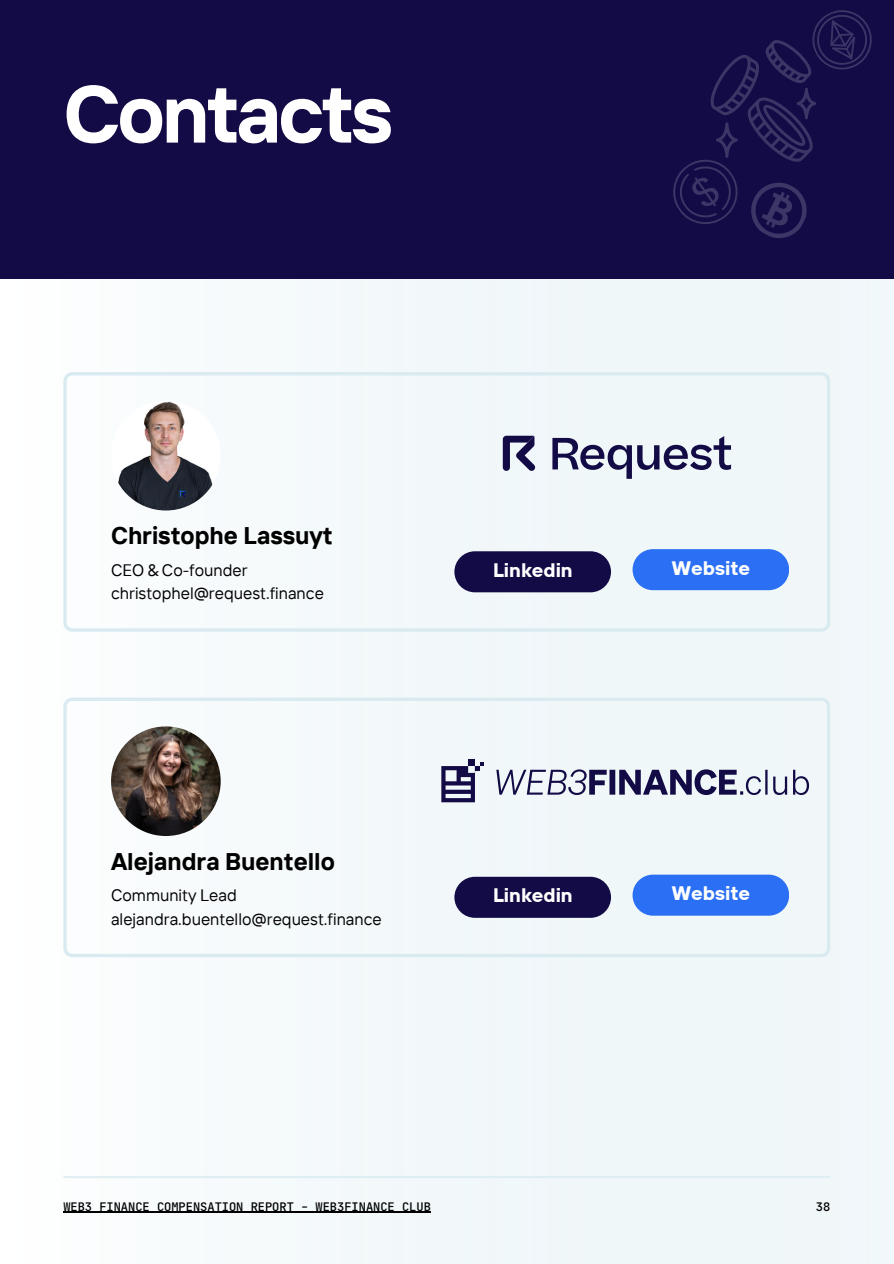
<style>
.page{position:relative;width:894px;height:1264px;background:#fff}
.page>*{position:absolute;margin:0;border:0;box-sizing:border-box;transform-origin:0 0}
.t1{font:700 81px "TT Interphases";letter-spacing:-.04em;color:#fff}
.t2{font:700 24px "TT Interphases";color:#000}
.t3{font:700 19.5px "TT Hoves";color:#fff}
.t4{font:16.5px/23.7px "TT Interphases";color:#000}
.t5{font:500 12px "Jet Brains Mono";color:#000}
.s1{color:#fafafa}
</style>
<div class="page">
<div style="left:0;top:0;width:893px;height:1263px;background:#f2f8fa"></div>
<hr style="left:63px;top:276px;width:767px;height:3px;background:#d9ebf1">
<hr style="left:63px;top:1175px;width:767px;height:3px;background:#d9ebf1">
<div style="left:0;top:0;width:893px;height:278px;background:#130b46"></div>
<svg style="left:673px;top:10px;width:199px;height:228px"></svg>
<svg style="left:63px;top:372px;width:766px;height:259px"></svg>
<img style="left:111px;top:401px;width:109px;height:109px;border-radius:50%">
<svg style="left:502px;top:436px;width:33px;height:35px"></svg>
<svg style="left:552px;top:438px;width:79px;height:41px"></svg>
<svg style="left:637px;top:436px;width:93px;height:34px"></svg>
<div style="left:454px;top:551px;width:156px;height:41px;background:#130b46;border-radius:21px"></div>
<div style="left:632px;top:549px;width:156px;height:41px;background:#2b6ff4;border-radius:21px"></div>
<svg style="left:63px;top:697px;width:766px;height:260px"></svg>
<img style="left:111px;top:726px;width:109px;height:110px;border-radius:50%">
<div style="left:454px;top:876px;width:156px;height:41px;background:#130b46;border-radius:21px"></div>
<div style="left:632px;top:874px;width:156px;height:41px;background:#2b6ff4;border-radius:21px"></div>
<svg style="left:496px;top:769px;width:312px;height:26px"></svg>
<div style="left:468px;top:759px;width:7px;height:7px;background:#130b46"></div>
<svg style="left:441px;top:762px;width:42px;height:40px"></svg>
<hr style="left:63px;top:1211px;width:252px;height:1px;background:#000">
<hr style="left:315px;top:1211px;width:116px;height:1px;background:#000">
<p class="t1" style="left:63px;top:62px;width:331px">Contacts</p>
<p class="t2" style="left:111px;top:520px;width:223px">Christophe Lassuyt</p>
<p class="t4" style="left:111px;top:557px;width:214px">CEO &amp; Co-founder christophel@request.finance</p>
<p class="t3" style="left:493px;top:557px;width:81px">Linkedin</p>
<p class="t3" style="left:671px;top:555px;width:80px">Website</p>
<p class="t2" style="left:111px;top:845px;width:225px">Alejandra Buentello</p>
<p class="t4" style="left:111px;top:883px;width:272px">Community Lead alejandra.buentello@request.finance</p>
<h4 class="t3" style="left:493px;top:882px;width:81px">Linkedin</h4>
<p class="t3" style="left:671px;top:880px;width:80px">Website</p>
<p class="t5" style="left:63px;top:1198px;width:369px">WEB3 FINANCE COMPENSATION REPORT - WEB3FINANCE CLUB</p>
<h1 class="t5" style="left:815px;top:1198px;width:16px">3<span class="s1">2</span></h1>
<h1 class="t5" style="left:822px;top:1198px;width:9px">8</h1>
</div>
